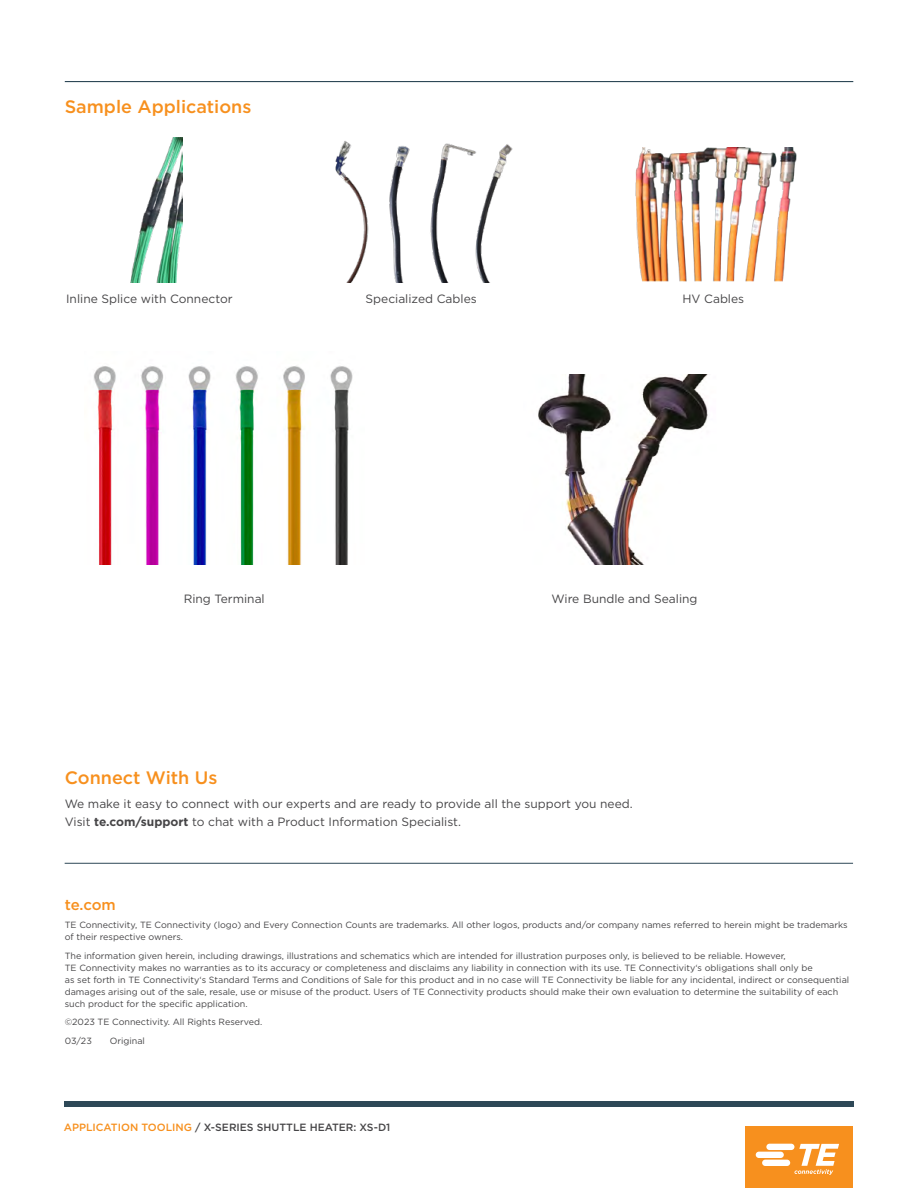
<style>
.page{position:relative;width:918px;height:1188px;background:#fff}
.page>*{position:absolute;margin:0;border:0;box-sizing:border-box;transform-origin:0 0}
.t1{font:500 18px "Gotham";color:#f7901e}
.t2{font:500 15px "Gotham";color:#f7901e}
.t3{font:12px/18px "Gotham";color:#464547}
.t4{font:500 10.5px "Gotham";color:#464547}
.t5{font:9px/12px "Gotham";color:#464547}
.s1{font-weight:700}
.s2{color:#f7901e}
</style>
<div class="page">
<img style="left:635px;top:147px;width:162px;height:134px">
<img style="left:130px;top:138px;width:53px;height:145px">
<div style="left:745px;top:1126px;width:108px;height:62px;background:#f7901e"></div>
<svg style="left:756px;top:1144px;width:83px;height:31px"></svg>
<div style="left:65px;top:1101px;width:789px;height:6px;background:#2e4857"></div>
<hr style="left:65px;top:81px;width:788px;height:1px;background:#2e4857">
<img style="left:335px;top:141px;width:33px;height:142px">
<img style="left:389px;top:146px;width:21px;height:137px">
<img style="left:430px;top:143px;width:28px;height:140px">
<img style="left:458px;top:144px;width:55px;height:139px">
<img style="left:93px;top:366px;width:260px;height:199px">
<img style="left:538px;top:374px;width:170px;height:191px">
<hr style="left:65px;top:863px;width:788px;height:1px;background:#2e4857">
<h1 class="t1" style="left:65px;top:95px;width:188px">Sample Applications</h1>
<h3 class="t3" style="left:66px;top:289px;width:168px">Inline Splice with Connector</h3>
<h3 class="t3" style="left:366px;top:289px;width:113px">Specialized Cables</h3>
<h3 class="t3" style="left:682px;top:289px;width:63px">HV Cables</h3>
<h3 class="t3" style="left:184px;top:589px;width:83px">Ring Terminal</h3>
<h3 class="t3" style="left:551px;top:589px;width:148px">Wire Bundle and Sealing</h3>
<h1 class="t1" style="left:65px;top:766px;width:154px">Connect With Us</h1>
<h3 class="t3" style="left:65px;top:795px;width:569px">We make it easy to connect with our experts and are ready to provide all the support you need.<br>Visit <span class="s1">te.com/support</span> to chat with a Product Information Specialist.</h3>
<h2 class="t2" style="left:65px;top:895px;width:53px">te.com</h2>
<p class="t5" style="left:65px;top:919px;width:784px">TE Connectivity, TE Connectivity (logo) and Every Connection Counts are trademarks. All other logos, products and/or company names referred to herein might be trademarks of their respective owners.</p>
<p class="t5" style="left:65px;top:950px;width:786px">The information given herein, including drawings, illustrations and schematics which are intended for illustration purposes only, is believed to be reliable. However,<br>TE Connectivity makes no warranties as to its accuracy or completeness and disclaims any liability in connection with its use. TE Connectivity‘s obligations shall only be<br>as set forth in TE Connectivity‘s Standard Terms and Conditions of Sale for this product and in no case will TE Connectivity be liable for any incidental, indirect or consequential damages arising out of the sale, resale, use or misuse of the product. Users of TE Connectivity products should make their own evaluation to determine the suitability of each such product for the specific application.</p>
<p class="t5" style="left:65px;top:1013px;width:199px;line-height:18.5px">©2023 TE Connectivity. All Rights Reserved.<br>03/23</p>
<p class="t5" style="left:110px;top:1035px;width:37px">Original</p>
<p class="t4" style="left:64px;top:1120px;width:328px"><span class="s2">APPLICATION TOOLING</span> / X-SERIES SHUTTLE HEATER: XS-D1</p>
</div>
